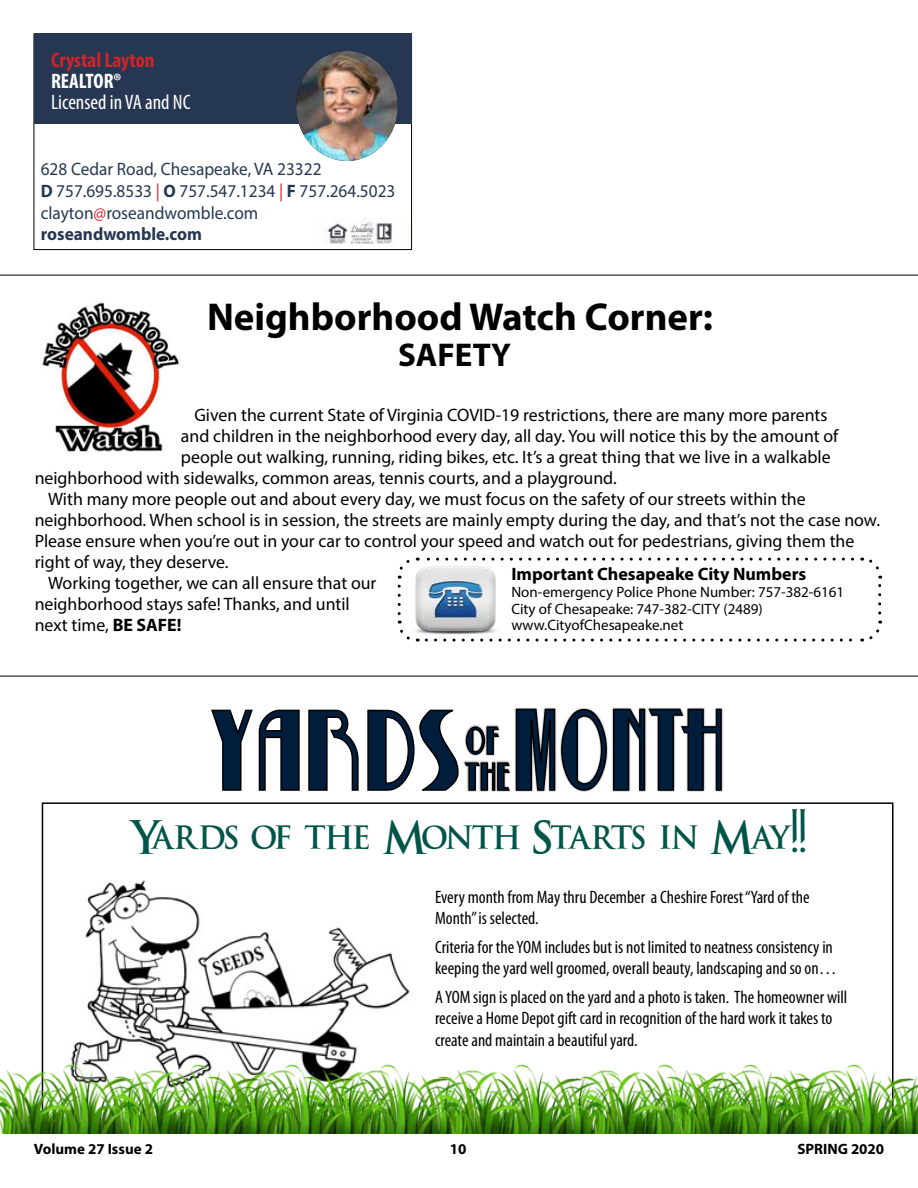
<style>
.page{position:relative;width:918px;height:1188px;background:#fff}
.page>*{position:absolute;margin:0;border:0;box-sizing:border-box;transform-origin:0 0}
.t1{font:700 39px "Myriad Pro";color:#000}
.t2{font:34.5px "An Unfortunate Event De Warped";letter-spacing:-.01em;color:#015448}
.t3{font:700 33px "Myriad Pro";color:#000}
.t4{font:condensed 21px "Myriad Pro";color:#fff}
.t5{font:700 condensed 21px "Myriad Pro";color:#d2232a}
.t6{font:700 condensed 21px "Myriad Pro";color:#fff}
.t7{font:18px "Myriad Pro";color:#000}
.t8{font:condensed 18px/21.6px "Myriad Pro";color:#000}
.t9{font:18px/21.6px "Myriad Pro";color:#263751;scale:.96 1}
.t10{font:700 18px "Myriad Pro";color:#000}
.t11{font:15px/16.5px "Myriad Pro";color:#000}
.t12{font:700 15px "Myriad Pro";color:#000}
.s1{font-weight:700}
.s2{color:#d2232a}
</style>
<div class="page">
<img style="left:72px;top:880px;width:338px;height:177px">
<img style="left:0;top:1057px;width:102px;height:76px">
<img style="left:399px;top:1071px;width:27px;height:62px">
<img style="left:306px;top:1057px;width:93px;height:76px">
<img style="left:102px;top:1057px;width:204px;height:76px">
<img style="left:426px;top:1064px;width:142px;height:69px">
<img style="left:568px;top:1070px;width:86px;height:63px">
<img style="left:858px;top:1057px;width:60px;height:76px">
<img style="left:654px;top:1064px;width:204px;height:69px">
<svg style="left:211px;top:707px;width:512px;height:85px"></svg>
<div style="left:34px;top:34px;width:378px;height:90px;background:#263751"></div>
<img style="left:296px;top:51px;width:102px;height:110px">
<img style="left:325px;top:218px;width:69px;height:26px">
<img style="left:42px;top:302px;width:138px;height:151px">
<img style="left:415px;top:579px;width:81px;height:55px">
<svg style="left:398px;top:586px;width:20px;height:56px"></svg>
<svg style="left:426px;top:621px;width:457px;height:21px"></svg>
<svg style="left:862px;top:557px;width:19px;height:56px"></svg>
<svg style="left:397px;top:557px;width:456px;height:22px"></svg>
<hr style="left:0;top:676px;width:918px;height:1px;background:#000">
<hr style="left:0;top:275px;width:918px;height:1px;background:#000">
<p class="t5" style="left:51px;top:47px;width:105px">Crystal Layton</p>
<p class="t6" style="left:51px;top:68px;width:72px">REALTOR®</p>
<p class="t4" style="left:51px;top:89px;width:141px">Licensed in VA and NC</p>
<p class="t9" style="left:41px;top:158px;width:371px">628 Cedar Road, Chesapeake, VA 23322<br><span class="s1">D</span> 757.695.8533 <span class="s2">|</span> <span class="s1">O</span> 757.547.1234 <span class="s2">|</span> <span class="s1">F</span> 757.264.5023 clayton<span class="s2">@</span>roseandwomble.com <span class="s1">roseandwomble.com</span></p>
<h1 class="t1" style="left:207px;top:291px;width:507px">Neighborhood Watch Corner:</h1>
<h3 class="t3" style="left:398px;top:334px;width:114px">SAFETY</h3>
<p class="t7" style="left:194px;top:404px;width:635px">Given the current State of Virginia COVID-19 restrictions, there are many more parents</p>
<p class="t7" style="left:181px;top:425px;width:659px">and children in the neighborhood every day, all day. You will notice this by the amount of</p>
<p class="t7" style="left:181px;top:446px;width:651px">people out walking, running, riding bikes, etc. It’s a great thing that we live in a walkable</p>
<p class="t7" style="left:35px;top:467px;width:584px">neighborhood with sidewalks, common areas, tennis courts, and a playground.</p>
<p class="t7" style="left:48px;top:488px;width:759px">With many more people out and about every day, we must focus on the safety of our streets within the</p>
<p class="t7" style="left:35px;top:509px;width:847px">neighborhood. When school is in session, the streets are mainly empty during the day, and that’s not the case now.</p>
<p class="t7" style="left:35px;top:530px;width:821px">Please ensure when you’re out in your car to control your speed and watch out for pedestrians, giving them the</p>
<p class="t7" style="left:35px;top:551px;width:195px">right of way, they deserve.</p>
<p class="t7" style="left:48px;top:572px;width:330px">Working together, we can all ensure that our</p>
<p class="t7" style="left:35px;top:593px;width:317px">neighborhood stays safe! Thanks, and until</p>
<p class="t7" style="left:35px;top:614px;width:148px">next time, <span class="s1">BE SAFE!</span></p>
<p class="t10" style="left:511px;top:562px;width:297px">Important Chesapeake City Numbers</p>
<p class="t11" style="left:511px;top:584px;width:334px">Non-emergency Police Phone Number: 757-382-6161<br>City of Chesapeake: 747-382-CITY (2489) www.CityofChesapeake.net</p>
<h2 class="t2" style="left:130px;top:822px;width:676px">Yards of the Month Starts in May!!</h2>
<p class="t8" style="left:435px;top:886px;width:376px">Every month from May thru December a Cheshire Forest “Yard of the<br>Month” is selected.</p>
<p class="t8" style="left:435px;top:936px;width:403px">Criteria for the YOM includes but is not limited to neatness consistency in keeping the yard well groomed, overall beauty, landscaping and so on…</p>
<p class="t8" style="left:435px;top:986px;width:414px">A YOM sign is placed on the yard and a photo is taken. The homeowner will receive a Home Depot gift card in recognition of the hard work it takes to create and maintain a beautiful yard.</p>
<p class="t12" style="left:34px;top:1140px;width:121px">Volume 27 Issue 2</p>
<p class="t12" style="left:450px;top:1140px;width:18px">10</p>
<p class="t12" style="left:797px;top:1140px;width:88px">SPRING 2020</p>
</div>
